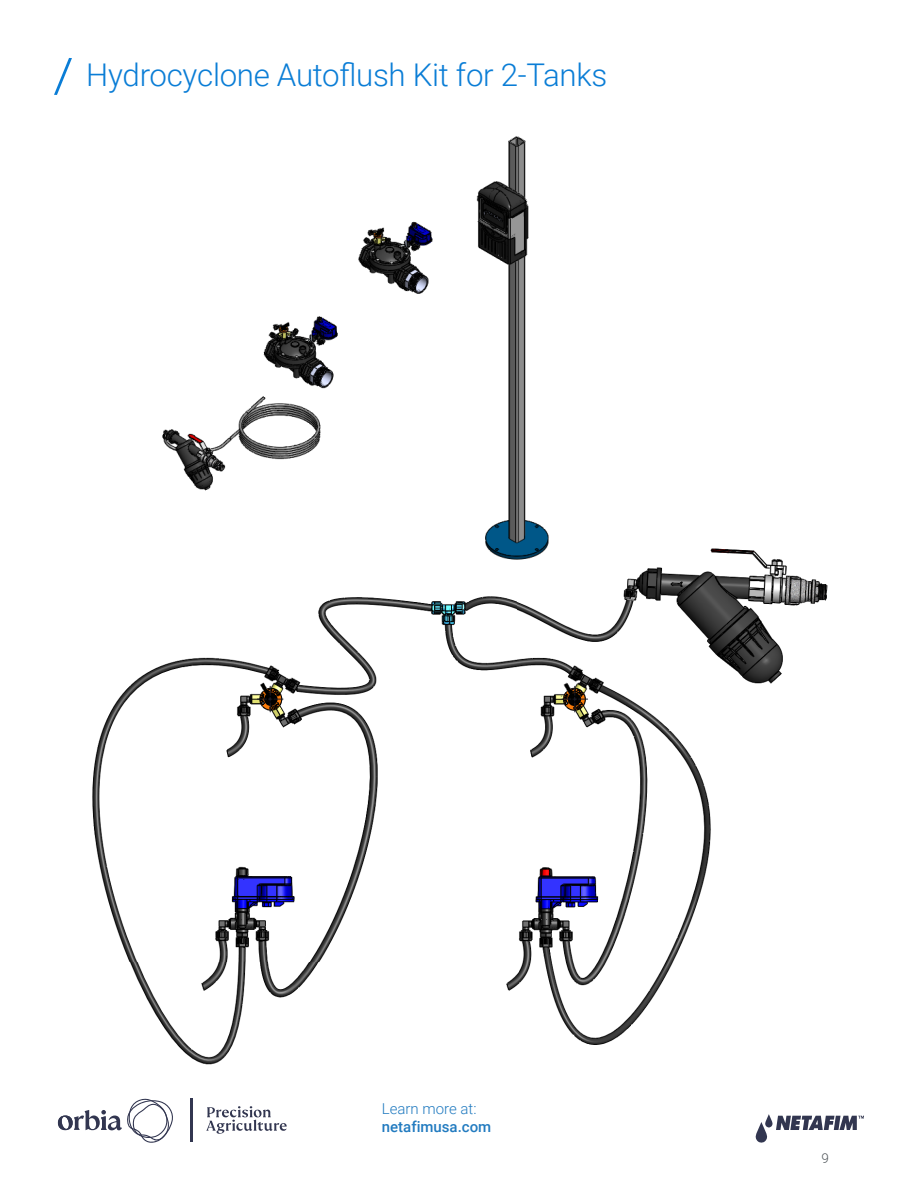
<style>
.page{position:relative;width:918px;height:1188px;background:#fff}
.page>*{position:absolute;margin:0;border:0;box-sizing:border-box;transform-origin:0 0}
.headline_main_features{font:300 31.35px "Roboto";letter-spacing:-.01em;color:#0a7dd6}
.t1{font:500 15px "Roboto";color:#227bc0}
.t2{font:300 15px "Roboto";color:#227bc0}
.t3{font:300 13.5px "Roboto";color:#50555a}
</style>
<div class="page">
<svg style="left:755px;top:1114px;width:109px;height:29px"></svg>
<svg style="left:206px;top:1106px;width:81px;height:28px"></svg>
<hr style="left:190px;top:1098px;width:3px;height:44px;background:#323650">
<svg style="left:58px;top:1098px;width:115px;height:45px"></svg>
<img style="left:92px;top:548px;width:736px;height:517px">
<svg style="left:257px;top:686px;width:26px;height:26px"></svg>
<svg style="left:562px;top:686px;width:26px;height:26px"></svg>
<img style="left:150px;top:136px;width:404px;height:436px">
<svg style="left:54px;top:58px;width:18px;height:37px"></svg>
<p class="headline_main_features" style="left:86px;top:53px;width:522px">Hydrocyclone Autoflush Kit for 2-Tanks</p>
<p class="t2" style="left:382px;top:1098px;width:96px">Learn more at:</p>
<p class="t1" style="left:382px;top:1116px;width:111px">netafimusa.com</p>
<p class="t3" style="left:822px;top:1149px;width:9px">9</p>
</div>
